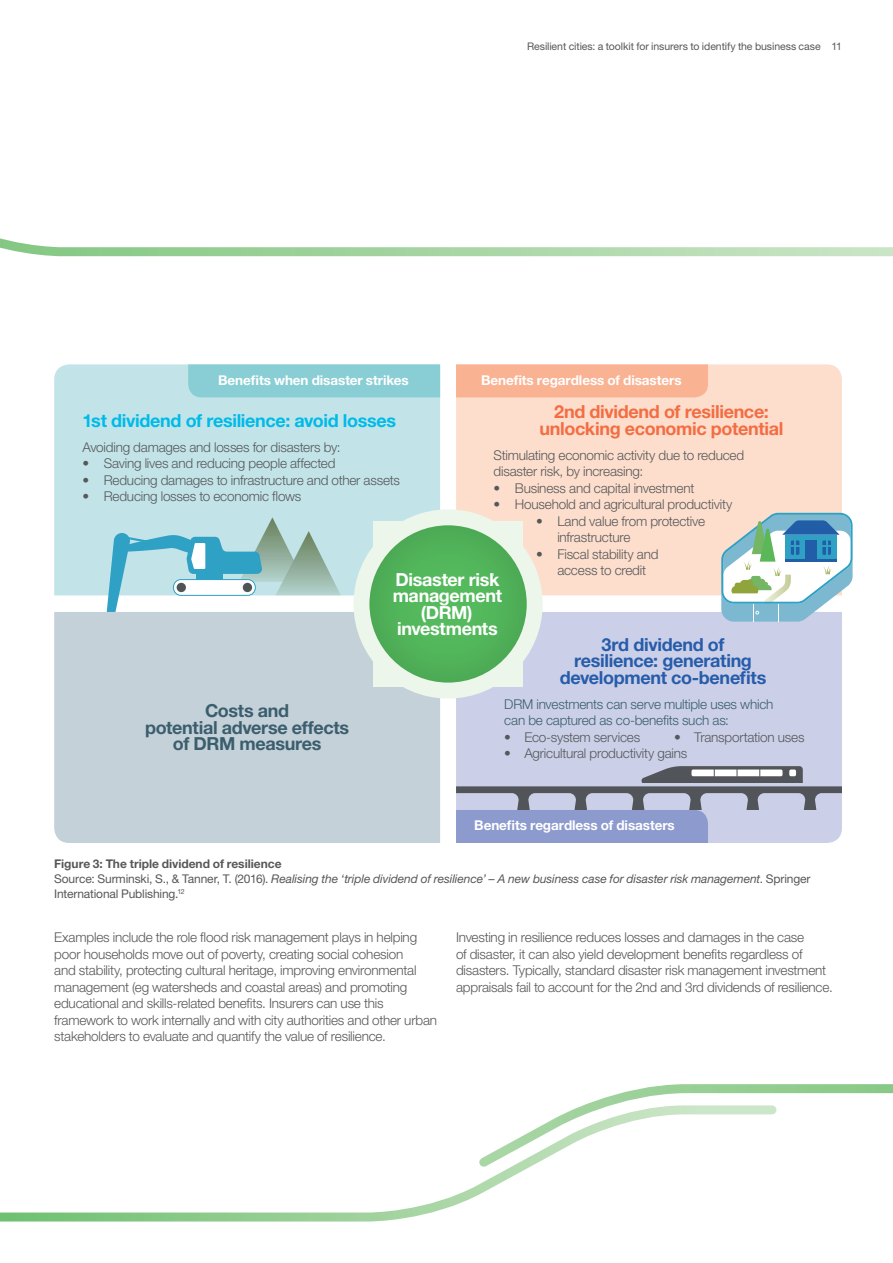
<style>
.page{position:relative;width:893px;height:1263px;background:#fff}
.page>*{position:absolute;margin:0;border:0;box-sizing:border-box;transform-origin:0 0}
.t1{font:700 18px/16.5px "Helvetica Neue LT Std";letter-spacing:-.02em;color:#275caa;text-align:center}
.t2{font:700 18px/16.5px "Helvetica Neue LT Std";letter-spacing:-.02em;color:#f36d43;text-align:center}
.Sub-head{font:700 18px/16.5px "Helvetica Neue LT Std";letter-spacing:-.02em;color:#3b5e6e;text-align:center}
.Sub-head-2{font:700 18px/16.5px "Helvetica Neue LT Std";letter-spacing:-.02em;color:#fff;text-align:center}
.t3{font:700 18px "Helvetica Neue LT Std";letter-spacing:-.02em;color:#00baf1}
.Body_copy_9pt__posit{font:300 13.5px/16.5px "Helvetica Neue LT Std";letter-spacing:-.015em;color:#57585a}
.Body_copy_9pt__posit-2{font:700 13.5px "Helvetica Neue LT Std";letter-spacing:-.005em;color:#fff}
.t4{font:300 13.5px/16.5px "Helvetica Neue LT Std";letter-spacing:-.015em;color:#3b5e6e}
.Footnotes_and_captio{font:italic 12px/15px "Helvetica Neue LT Std";letter-spacing:-.005em;color:#57585a}
.t5{font:10.5px "Helvetica Neue LT Std";letter-spacing:-.005em;color:#57585a}
.s1{font-weight:700;font-style:normal}
.s2{font-style:normal}
</style>
<div class="page">
<svg style="left:0;top:238px;width:893px;height:19px"></svg>
<svg style="left:0;top:1174px;width:517px;height:48px"></svg>
<svg style="left:479px;top:1084px;width:414px;height:90px"></svg>
<div style="left:54px;top:364px;width:386px;height:231px;background:#c2e4e8"></div>
<div style="left:456px;top:364px;width:386px;height:231px;background:#fddecd"></div>
<div style="left:54px;top:612px;width:386px;height:231px;background:#c4d1d8"></div>
<div style="left:456px;top:612px;width:386px;height:154px;background:#cbd0e8"></div>
<div style="left:325px;top:509px;width:219px;height:192px;background:#231f20;opacity:.25"></div>
<div style="left:353px;top:509px;width:190px;height:189px;border:16px solid #ecf6eb;border-radius:50%"></div>
<div style="left:188px;top:364px;width:252px;height:33px;background:#89ced4"></div>
<div style="left:456px;top:364px;width:252px;height:33px;background:#f9b292"></div>
<svg style="left:721px;top:513px;width:132px;height:109px"></svg>
<svg style="left:456px;top:766px;width:386px;height:77px;background:#a3aac5"></svg>
<svg style="left:107px;top:517px;width:234px;height:95px"></svg>
<p class="t5" style="left:527px;top:40px;width:316px">Resilient cities: a toolkit for insurers to identify the business case 11</p>
<p class="Body_copy_9pt__posit-2" style="left:218px;top:371px;width:192px">Benefits when disaster strikes</p>
<p class="Body_copy_9pt__posit-2" style="left:481px;top:371px;width:202px">Benefits regardless of disasters</p>
<h1 class="t2" style="left:539px;top:403px;width:246px">2nd dividend of resilience: unlocking economic potential</h1>
<p class="Body_copy_9pt__posit" style="left:494px;top:446px;width:252px">Stimulating economic activity due to reduced disaster risk, by increasing:</p>
<p class="Body_copy_9pt__posit" style="left:494px;top:479px;width:202px">• Business and capital investment</p>
<p class="Body_copy_9pt__posit" style="left:494px;top:496px;width:240px">• Household and agricultural productivity</p>
<p class="Body_copy_9pt__posit" style="left:557px;top:512px;width:149px;text-indent:-21px">• Land value from protective infrastructure</p>
<p class="Body_copy_9pt__posit" style="left:557px;top:545px;width:103px;text-indent:-21px">• Fiscal stability and access to credit</p>
<h1 class="t3" style="left:82px;top:409px;width:315px">1st dividend of resilience: avoid losses</h1>
<p class="Body_copy_9pt__posit" style="left:82px;top:438px;width:260px">Avoiding damages and losses for disasters by:</p>
<p class="Body_copy_9pt__posit" style="left:82px;top:455px;width:255px">• Saving lives and reducing people affected</p>
<p class="Body_copy_9pt__posit" style="left:82px;top:471px;width:319px">• Reducing damages to infrastructure and other assets</p>
<p class="Body_copy_9pt__posit" style="left:82px;top:488px;width:220px">• Reducing losses to economic flows</p>
<p class="Sub-head-2" style="left:393px;top:570px;width:111px">Disaster risk management (DRM) investments</p>
<p class="Sub-head" style="left:145px;top:702px;width:206px">Costs and<br>potential adverse effects of DRM measures</p>
<h1 class="t1" style="left:560px;top:636px;width:208px">3rd dividend of resilience: generating development co-benefits</h1>
<p class="t4" style="left:504px;top:695px;width:271px">DRM investments can serve multiple uses which can be captured as co-benefits such as:</p>
<p class="Body_copy_9pt__posit" style="left:504px;top:728px;width:137px">• Eco-system services</p>
<p class="Body_copy_9pt__posit" style="left:674px;top:728px;width:132px">• Transportation uses</p>
<p class="Body_copy_9pt__posit" style="left:504px;top:745px;width:185px">• Agricultural productivity gains</p>
<p class="Body_copy_9pt__posit-2" style="left:474px;top:817px;width:202px">Benefits regardless of disasters</p>
<p class="Footnotes_and_captio" style="left:54px;top:856px;width:758px"><span class="s1">Figure 3: The triple dividend of resilience<br></span><span class="s2">Source: Surminski, S., &amp; Tanner, T. (2016).</span> Realising the ‘triple dividend of resilience’ – A new business case for disaster risk management<span class="s2">. Springer<br>International Publishing.</span><sup>12</sup></p>
<p class="Body_copy_9pt__posit" style="left:54px;top:929px;width:384px">Examples include the role flood risk management plays in helping poor households move out of poverty, creating social cohesion<br>and stability, protecting cultural heritage, improving environmental management (eg watersheds and coastal areas) and promoting educational and skills-related benefits. Insurers can use this framework to work internally and with city authorities and other urban stakeholders to evaluate and quantify the value of resilience.</p>
<p class="Body_copy_9pt__posit" style="left:456px;top:929px;width:378px">Investing in resilience reduces losses and damages in the case<br>of disaster, it can also yield development benefits regardless of disasters. Typically, standard disaster risk management investment appraisals fail to account for the 2nd and 3rd dividends of resilience.</p>
</div>
